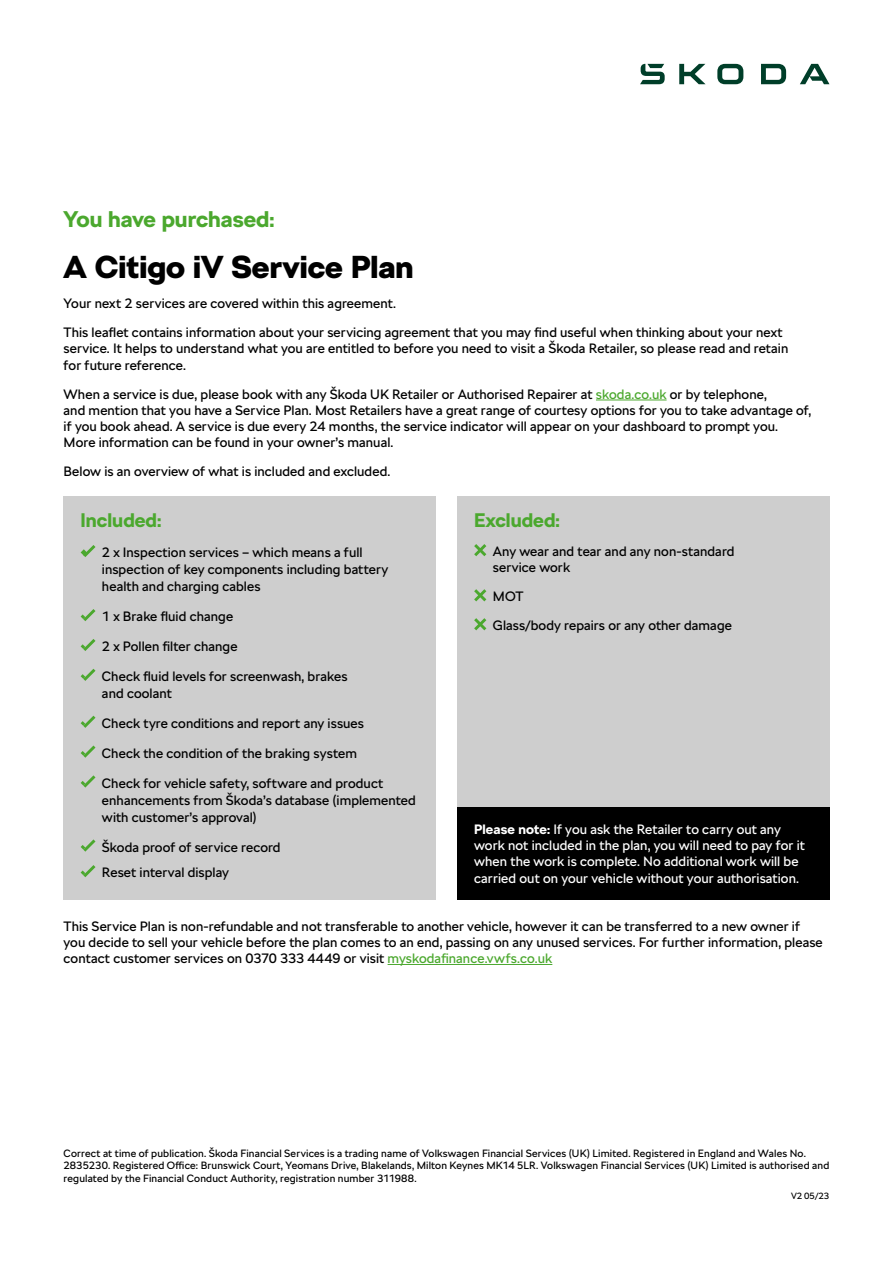
<style>
.page{position:relative;width:893px;height:1263px;background:#fff}
.page>*{position:absolute;margin:0;border:0;box-sizing:border-box;transform-origin:0 0}
.t1{font:900 31.5px "SKODA Next";color:#000}
.t2{font:700 22.5px "SKODA Next";color:#4ba82e}
.t3{font:700 19.5px "SKODA Next";color:#4ba82e}
.t4{font:13.5px/16.2px "SKODA Next";letter-spacing:.005em;color:#000}
.t5{font:13.5px/16.2px "SKODA Next";letter-spacing:.005em;color:#fff}
.t6{font:10.5px/12.6px "SKODA Next";letter-spacing:.01em;color:#000}
.t7{font:9px "SKODA Next";color:#000}
.s1{color:#4ba82e}
.s2{font-weight:700}
</style>
<div class="page">
<hr style="left:596px;top:400px;width:70px;height:1px;background:#4ba82e">
<hr style="left:387px;top:964px;width:165px;height:1px;background:#4ba82e">
<div style="left:457px;top:496px;width:372px;height:404px;background:#cecece"></div>
<svg style="left:474px;top:544px;width:12px;height:12px"></svg>
<svg style="left:474px;top:589px;width:12px;height:12px"></svg>
<svg style="left:474px;top:618px;width:12px;height:12px"></svg>
<div style="left:64px;top:496px;width:372px;height:404px;background:#cecece"></div>
<svg style="left:81px;top:545px;width:14px;height:12px"></svg>
<svg style="left:81px;top:609px;width:14px;height:12px"></svg>
<svg style="left:81px;top:639px;width:14px;height:12px"></svg>
<svg style="left:81px;top:669px;width:14px;height:12px"></svg>
<svg style="left:81px;top:716px;width:14px;height:12px"></svg>
<svg style="left:81px;top:746px;width:14px;height:12px"></svg>
<svg style="left:81px;top:775px;width:14px;height:13px"></svg>
<svg style="left:81px;top:839px;width:14px;height:13px"></svg>
<svg style="left:81px;top:865px;width:14px;height:12px"></svg>
<div style="left:457px;top:807px;width:372px;height:93px;background:#000"></div>
<svg style="left:640px;top:64px;width:189px;height:20px"></svg>
<h2 class="t2" style="left:64px;top:204px;width:212px">You have purchased:</h2>
<h1 class="t1" style="left:64px;top:245px;width:351px">A Citigo iV Service Plan</h1>
<p class="t4" style="left:64px;top:289px;width:720px;line-height:29px">Your next 2 services are covered within this agreement.<br>This leaflet contains information about your servicing agreement that you may find useful when thinking about your next</p>
<p class="t4" style="left:64px;top:341px;width:726px">service. It helps to understand what you are entitled to before you need to visit a Škoda Retailer, so please read and retain for future reference.</p>
<p class="t4" style="left:64px;top:386px;width:749px">When a service is due, please book with any Škoda UK Retailer or Authorised Repairer at <span class="s1">skoda.co.uk</span> or by telephone,<br>and mention that you have a Service Plan. Most Retailers have a great range of courtesy options for you to take advantage of, if you book ahead. A service is due every 24 months, the service indicator will appear on your dashboard to prompt you.<br>More information can be found in your owner’s manual.</p>
<p class="t4" style="left:64px;top:463px;width:328px">Below is an overview of what is included and excluded.</p>
<h3 class="t3" style="left:81px;top:507px;width:82px">Included:</h3>
<p class="t4" style="left:102px;top:544px;width:288px;line-height:17.1px">2 x Inspection services – which means a full inspection of key components including battery health and charging cables</p>
<p class="t4" style="left:102px;top:609px;width:133px">1 x Brake fluid change</p>
<p class="t4" style="left:102px;top:638px;width:137px">2 x Pollen filter change</p>
<p class="t4" style="left:102px;top:668px;width:247px;line-height:17.1px">Check fluid levels for screenwash, brakes and coolant</p>
<p class="t4" style="left:102px;top:715px;width:263px">Check tyre conditions and report any issues</p>
<p class="t4" style="left:102px;top:745px;width:256px">Check the condition of the braking system</p>
<p class="t4" style="left:102px;top:774px;width:315px;line-height:17.1px">Check for vehicle safety, software and product enhancements from Škoda’s database (implemented with customer’s approval)</p>
<p class="t4" style="left:102px;top:834px;width:180px;line-height:25.7px">Škoda proof of service record<br>Reset interval display</p>
<h3 class="t3" style="left:474px;top:507px;width:87px">Excluded:</h3>
<p class="t4" style="left:493px;top:544px;width:243px">Any wear and tear and any non-standard service work</p>
<p class="t4" style="left:493px;top:582px;width:240px;line-height:29px">MOT<br>Glass/body repairs or any other damage</p>
<p class="t5" style="left:474px;top:821px;width:332px"><span class="s2">Please note:</span> If you ask the Retailer to carry out any work not included in the plan, you will need to pay for it when the work is complete. No additional work will be carried out on your vehicle without your authorisation.</p>
<p class="t4" style="left:64px;top:918px;width:760px">This Service Plan is non-refundable and not transferable to another vehicle, however it can be transferred to a new owner if you decide to sell your vehicle before the plan comes to an end, passing on any unused services. For further information, please contact customer services on 0370 333 4449 or visit <span class="s1">myskodafinance.vwfs.co.uk</span></p>
<p class="t6" style="left:64px;top:1147px;width:767px">Correct at time of publication. Škoda Financial Services is a trading name of Volkswagen Financial Services (UK) Limited. Registered in England and Wales No.<br>2835230. Registered Office: Brunswick Court, Yeomans Drive, Blakelands, Milton Keynes MK14 5LR. Volkswagen Financial Services (UK) Limited is authorised and regulated by the Financial Conduct Authority, registration number 311988.</p>
<p class="t7" style="left:791px;top:1190px;width:40px">V2 05/23</p>
</div>
